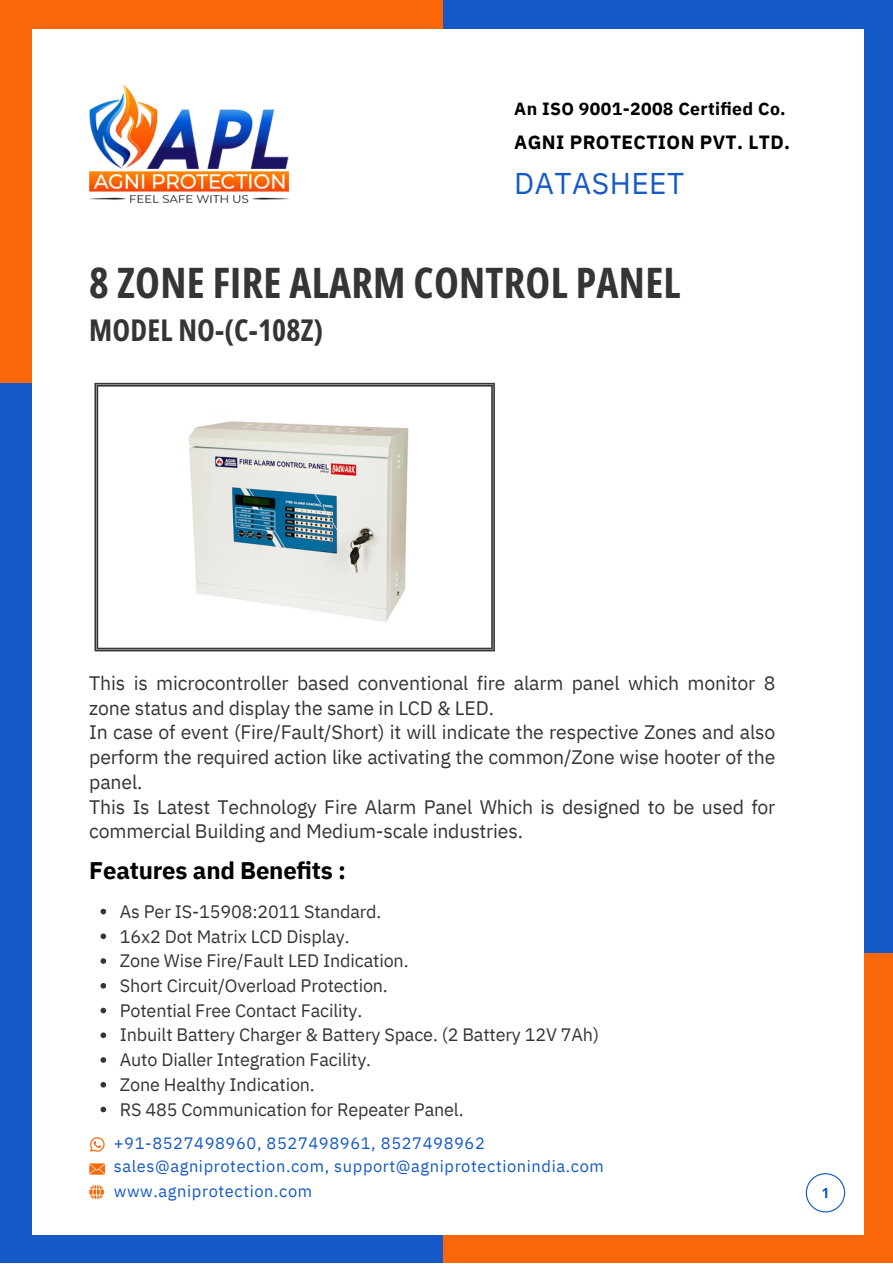
<style>
.page{position:relative;width:893px;height:1264px;background:#fff}
.page>*{position:absolute;margin:0;border:0;box-sizing:border-box;transform-origin:0 0}
.t1{font:700 42px "Open Sans Condensed";letter-spacing:.005em;color:#373435}
.t2{font:700 30px "Open Sans Condensed";letter-spacing:.005em;color:#373435}
.t3{font:30px "IBM Plex Sans";letter-spacing:.015em;color:#1559c6}
.t4{font:700 24px "IBM Plex Sans";letter-spacing:-.01em;color:#000}
.t5{font:19.5px/24.8px "IBM Plex Sans";letter-spacing:-.01em;color:#373435}
.t6{font:700 19.2px "IBM Plex Sans";letter-spacing:.02em;color:#000}
.t7{font:18px "IBM Plex Sans";letter-spacing:-.01em;color:#373435}
.t8{font:700 17.7px "IBM Plex Sans";letter-spacing:.02em;color:#000}
.t9{font:16.5px "IBM Plex Sans";letter-spacing:.035em;color:#1559c6}
</style>
<div class="page">
<svg style="left:94px;top:383px;width:401px;height:268px"></svg>
<img style="left:89px;top:84px;width:199px;height:118px">
<div style="left:0;top:383px;width:31px;height:879px;background:#1559c6"></div>
<div style="left:864px;top:953px;width:28px;height:309px;background:#f96708"></div>
<div style="left:0;top:0;width:31px;height:383px;background:#f96708"></div>
<div style="left:864px;top:0;width:28px;height:953px;background:#1559c6"></div>
<div style="left:443px;top:0;width:449px;height:29px;background:#1559c6"></div>
<div style="left:443px;top:1234px;width:449px;height:28px;background:#f96708"></div>
<div style="left:0;top:0;width:443px;height:29px;background:#f96708"></div>
<div style="left:0;top:1234px;width:443px;height:28px;background:#1559c6"></div>
<svg style="left:805px;top:1173px;width:40px;height:39px"></svg>
<svg style="left:90px;top:1137px;width:15px;height:14px"></svg>
<svg style="left:89px;top:1163px;width:16px;height:11px"></svg>
<svg style="left:89px;top:1184px;width:15px;height:15px"></svg>
<img style="left:152px;top:399px;width:286px;height:236px">
<svg style="left:100px;top:908px;width:6px;height:6px"></svg>
<svg style="left:100px;top:933px;width:6px;height:6px"></svg>
<svg style="left:100px;top:958px;width:6px;height:5px"></svg>
<svg style="left:100px;top:983px;width:6px;height:5px"></svg>
<svg style="left:100px;top:1007px;width:6px;height:6px"></svg>
<svg style="left:100px;top:1032px;width:6px;height:6px"></svg>
<svg style="left:100px;top:1057px;width:6px;height:5px"></svg>
<svg style="left:100px;top:1082px;width:6px;height:5px"></svg>
<svg style="left:100px;top:1106px;width:6px;height:6px"></svg>
<p class="t8" style="left:514px;top:96px;width:273px">An ISO 9001-2008 Certified Co.</p>
<p class="t6" style="left:514px;top:130px;width:277px">AGNI PROTECTION PVT. LTD.</p>
<p class="t3" style="left:514px;top:163px;width:171px">DATASHEET</p>
<p class="t1" style="left:89px;top:253px;width:592px">8 ZONE FIRE ALARM CONTROL PANEL</p>
<p class="t2" style="left:89px;top:308px;width:235px">MODEL NO-(C-108Z)</p>
<p class="t5" style="left:89px;top:670px;width:687px">This is microcontroller based conventional fire alarm panel which monitor 8 zone status and display the same in LCD &amp; LED.</p>
<p class="t5" style="left:89px;top:719px;width:687px;text-align:justify">In case of event (Fire/Fault/Short) it will indicate the respective Zones and also perform the required action like activating the common/Zone wise hooter of the panel.</p>
<p class="t5" style="left:89px;top:794px;width:687px">This Is Latest Technology Fire Alarm Panel Which is designed to be used for commercial Building and Medium-scale industries.</p>
<p class="t4" style="left:89px;top:854px;width:258px">Features and Benefits :</p>
<p class="t7" style="left:120px;top:899px;width:263px">As Per IS-15908:2011 Standard.</p>
<p class="t7" style="left:120px;top:924px;width:231px">16x2 Dot Matrix LCD Display.</p>
<p class="t7" style="left:120px;top:948px;width:290px">Zone Wise Fire/Fault LED Indication.</p>
<p class="t7" style="left:120px;top:973px;width:269px">Short Circuit/Overload Protection.</p>
<p class="t7" style="left:120px;top:998px;width:244px">Potential Free Contact Facility.</p>
<p class="t7" style="left:120px;top:1023px;width:480px">Inbuilt Battery Charger &amp; Battery Space. (2 Battery 12V 7Ah)</p>
<p class="t7" style="left:120px;top:1047px;width:253px">Auto Dialler Integration Facility.</p>
<p class="t7" style="left:120px;top:1072px;width:196px">Zone Healthy Indication.</p>
<p class="t7" style="left:120px;top:1097px;width:345px">RS 485 Communication for Repeater Panel.</p>
<p class="t9" style="left:114px;top:1131px;width:372px">+91-8527498960, 8527498961, 8527498962</p>
<p class="t9" style="left:114px;top:1155px;width:491px">sales@agniprotection.com, support@agniprotectionindia.com</p>
<p class="t9" style="left:114px;top:1179px;width:200px">www.agniprotection.com</p>
</div>
